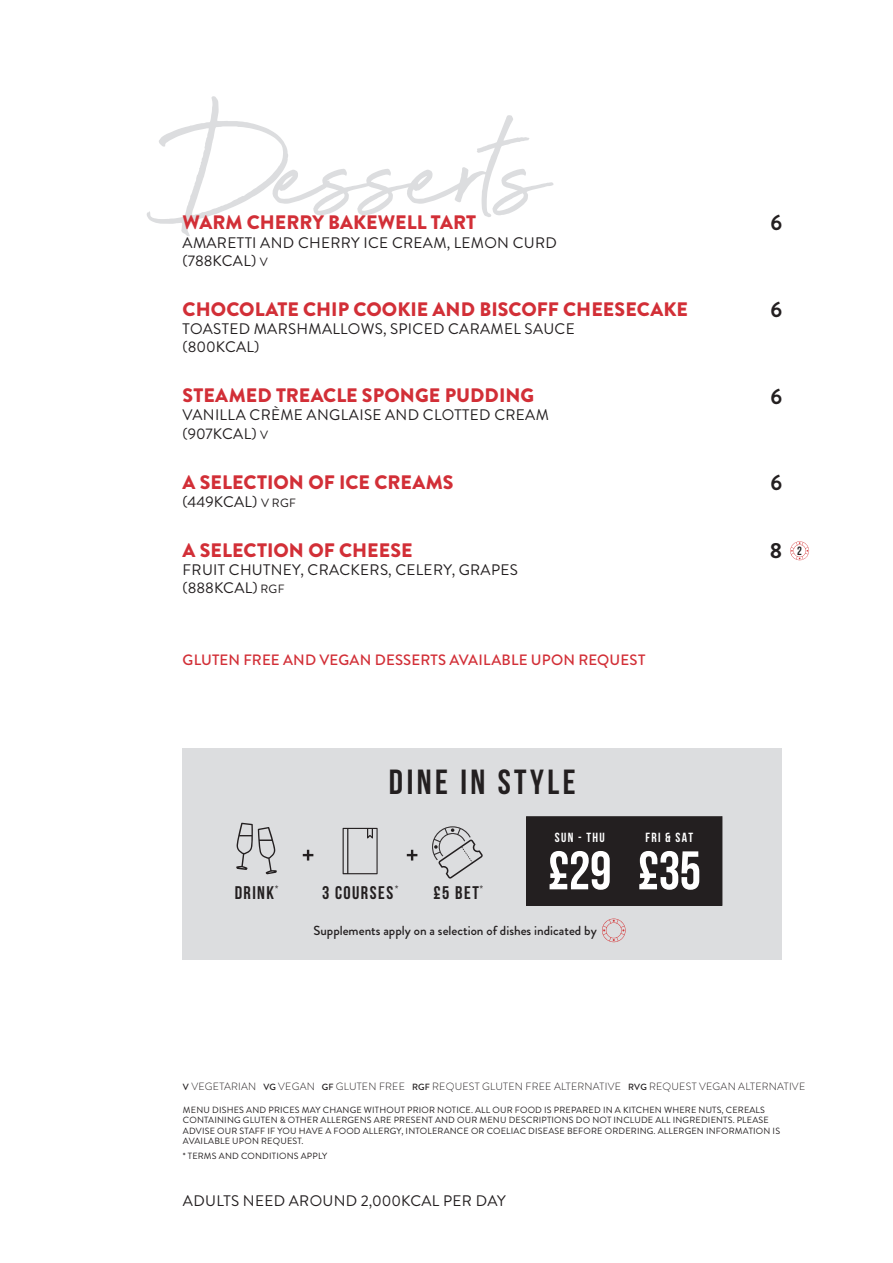
<style>
.page{position:relative;width:893px;height:1263px;background:#fff}
.page>*{position:absolute;margin:0;border:0;box-sizing:border-box;transform-origin:0 0}
.t1{font:172.5px "Beyond Infinity";letter-spacing:-.025em;color:#dcdddf}
.t2{font:700 54.3px "Bebas Neue";color:#fff}
.t3{font:700 34.95px "Bebas Neue";letter-spacing:.1em;color:#231f20}
.t4{font:700 21.9px "Brandon Grotesque";color:#231f20}
.t5{font:900 19.5px "Brandon Grotesque";color:#d22f37}
.t6{font:700 18.3px "Bebas Neue";letter-spacing:.08em;color:#231f20}
.t7{font:15.3px/18.3px "Brandon Grotesque";letter-spacing:.02em;color:#231f20}
.t8{font:500 15px "Brandon Grotesque";letter-spacing:.01em;color:#d22f37}
.t9{font:500 13.2px "Brandon Grotesque";color:#231f20}
.t10{font:700 13.2px "Bebas Neue";letter-spacing:.1em;color:#fff}
.t11{font:700 12px "Bebas Neue";color:#231f20}
.t12{font:300 10.5px "Brandon Grotesque";letter-spacing:.02em;color:#231f20}
.t13{font:9px/10.5px "Brandon Grotesque";letter-spacing:.02em;color:#231f20}
.t14{font:700 7.95px "Bebas Neue";color:#231f20}
.s1{font-size:12px}
.s2{font-weight:500;font-size:9px}
</style>
<div class="page">
<div style="left:183px;top:748px;width:599px;height:212px;background:#dcdddf"></div>
<div style="left:527px;top:817px;width:195px;height:88px;background:#231f20"></div>
<div style="left:526px;top:816px;width:196px;height:90px;border:1px solid #231f20"></div>
<svg style="left:236px;top:823px;width:41px;height:51px"></svg>
<svg style="left:343px;top:828px;width:35px;height:46px"></svg>
<svg style="left:303px;top:850px;width:10px;height:10px"></svg>
<svg style="left:407px;top:850px;width:10px;height:10px"></svg>
<svg style="left:432px;top:826px;width:51px;height:53px"></svg>
<svg style="left:602px;top:918px;width:24px;height:24px"></svg>
<svg style="left:790px;top:541px;width:19px;height:19px"></svg>
<h1 class="t1" style="left:147px;top:96px;width:403px">Desserts</h1>
<h3 class="t5" style="left:183px;top:215px;width:295px">WARM CHERRY BAKEWELL TART</h3>
<h3 class="t7" style="left:183px;top:233px;width:376px">AMARETTI AND CHERRY ICE CREAM, LEMON CURD (788KCAL) <span class="s1">V</span></h3>
<h3 class="t5" style="left:183px;top:302px;width:507px">CHOCOLATE CHIP COOKIE AND BISCOFF CHEESECAKE</h3>
<h3 class="t7" style="left:183px;top:320px;width:394px">TOASTED MARSHMALLOWS, SPICED CARAMEL SAUCE (800KCAL)</h3>
<h3 class="t5" style="left:183px;top:388px;width:353px">STEAMED TREACLE SPONGE PUDDING</h3>
<h3 class="t7" style="left:183px;top:406px;width:368px">VANILLA CRÈME ANGLAISE AND CLOTTED CREAM (907KCAL) <span class="s1">V</span></h3>
<h3 class="t5" style="left:183px;top:475px;width:272px">A SELECTION OF ICE CREAMS</h3>
<h3 class="t7" style="left:183px;top:493px;width:115px">(449KCAL) <span class="s1">V RGF</span></h3>
<h3 class="t5" style="left:183px;top:543px;width:232px">A SELECTION OF CHEESE</h3>
<h3 class="t7" style="left:183px;top:561px;width:337px">FRUIT CHUTNEY, CRACKERS, CELERY, GRAPES (888KCAL) <span class="s1">RGF</span></h3>
<h3 class="t8" style="left:183px;top:654px;width:464px">GLUTEN FREE AND VEGAN DESSERTS AVAILABLE UPON REQUEST</h3>
<h3 class="t3" style="left:389px;top:762px;width:188px">DINE IN STYLE</h3>
<h3 class="t6" style="left:235px;top:882px;width:41px">DRINK</h3>
<p class="t14" style="left:275px;top:884px;width:5px">*</p>
<h3 class="t6" style="left:322px;top:882px;width:73px">3 COURSES</h3>
<p class="t14" style="left:395px;top:884px;width:5px">*</p>
<h3 class="t6" style="left:434px;top:882px;width:47px">£5 BET</h3>
<p class="t14" style="left:480px;top:884px;width:5px">*</p>
<h3 class="t10" style="left:555px;top:830px;width:51px">SUN - THU</h3>
<h2 class="t2" style="left:548px;top:839px;width:65px">£29</h2>
<h3 class="t9" style="left:313px;top:925px;width:285px">Supplements apply on a selection of dishes indicated by</h3>
<h3 class="t10" style="left:646px;top:830px;width:49px">FRI &amp; SAT</h3>
<h2 class="t2" style="left:638px;top:839px;width:65px">£35</h2>
<h3 class="t4" style="left:770px;top:210px;width:13px">6</h3>
<h3 class="t4" style="left:770px;top:297px;width:13px">6</h3>
<h3 class="t4" style="left:770px;top:383px;width:13px">6</h3>
<h3 class="t4" style="left:770px;top:470px;width:13px">6</h3>
<h3 class="t4" style="left:770px;top:538px;width:14px">8</h3>
<h3 class="t11" style="left:797px;top:544px;width:6px">2</h3>
<p class="t12" style="left:183px;top:1083px;width:624px"><span class="s2">V</span> VEGETARIAN <span class="s2">VG</span> VEGAN <span class="s2">GF</span> GLUTEN FREE <span class="s2">RGF</span> REQUEST GLUTEN FREE ALTERNATIVE <span class="s2">RVG</span> REQUEST VEGAN ALTERNATIVE</p>
<p class="t13" style="left:183px;top:1105px;width:599px">MENU DISHES AND PRICES MAY CHANGE WITHOUT PRIOR NOTICE. ALL OUR FOOD IS PREPARED IN A KITCHEN WHERE NUTS, CEREALS CONTAINING GLUTEN &amp; OTHER ALLERGENS ARE PRESENT AND OUR MENU DESCRIPTIONS DO NOT INCLUDE ALL INGREDIENTS. PLEASE ADVISE OUR STAFF IF YOU HAVE A FOOD ALLERGY, INTOLERANCE OR COELIAC DISEASE BEFORE ORDERING. ALLERGEN INFORMATION IS AVAILABLE UPON REQUEST.</p>
<p class="t13" style="left:183px;top:1151px;width:146px">* TERMS AND CONDITIONS APPLY</p>
<h3 class="t7" style="left:183px;top:1191px;width:324px">ADULTS NEED AROUND 2,000KCAL PER DAY</h3>
</div>
